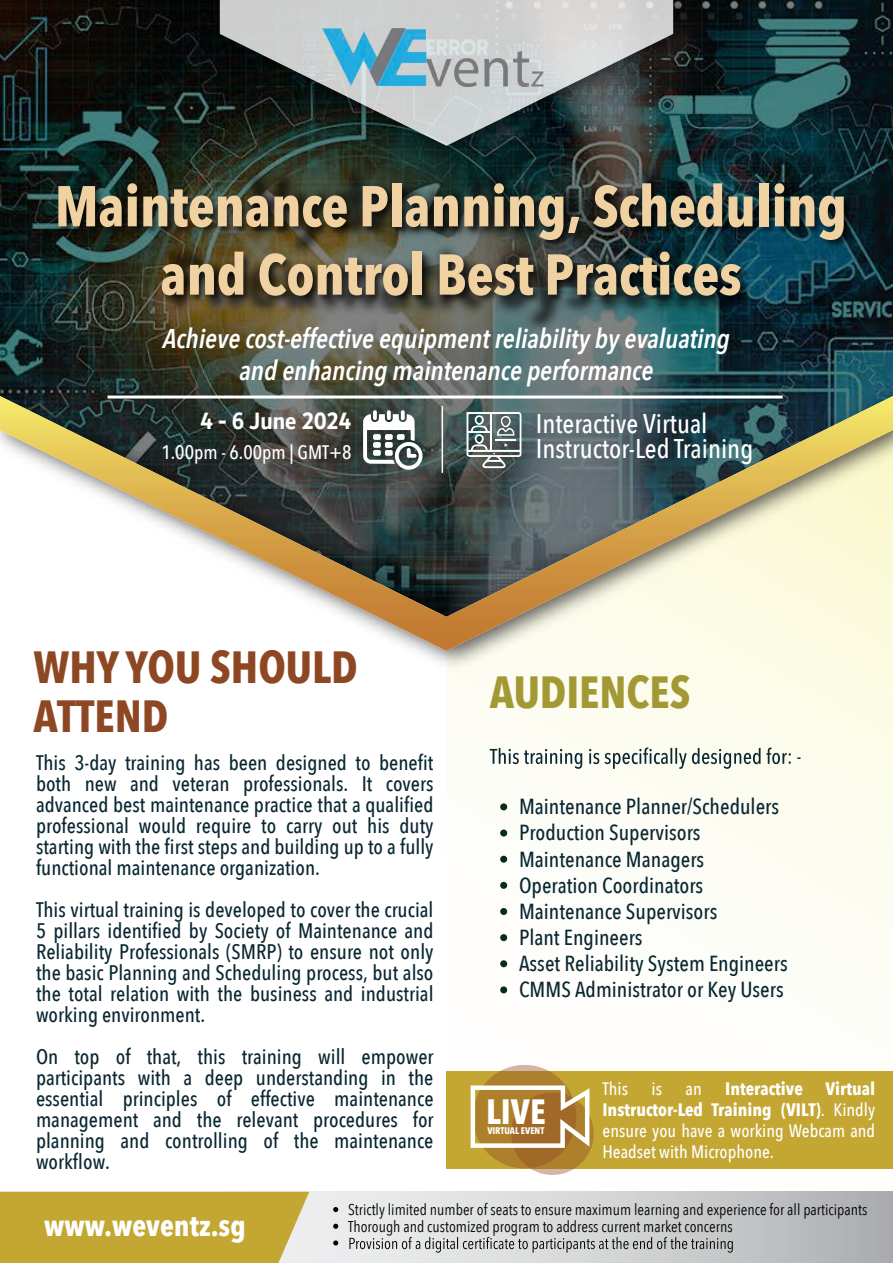
<style>
.page{position:relative;width:893px;height:1263px;background:#fff}
.page>*{position:absolute;margin:0;border:0;box-sizing:border-box;transform-origin:0 0}
.t1{font:700 56.85px/68.2px "Avenir Next Condensed";letter-spacing:-.005em;color:#f0d1a2;text-align:center}
.t2{font:700 45px/49.5px "Avenir Next Condensed";color:#8e4723}
.t3{font:700 45px "Avenir Next Condensed";color:#a39934}
.t4{font:700 34.95px "Avenir Next Condensed";color:#fff}
.t5{font:700 29.4px "Avenir Next Condensed";color:#fff}
.t6{font:italic 600 27px/32.4px "Avenir Next Condensed";letter-spacing:-.005em;color:#fff;text-align:center}
.t7{font:500 27px "Avenir Next Condensed";color:#fff}
.t8{font:700 25.5px "Dubai";color:#fff;scale:.9 1}
.t9{font:500 21.75px/26.1px "Avenir Next Condensed";color:#0a2732}
.t10{font:500 21px/21px "Avenir Next Condensed";color:#0a2732;text-align:justify}
.t11{font:500 19.5px "Avenir Next Condensed";color:#fff}
.t12{font:500 18px/21px "Avenir Next Condensed";color:#fff;text-align:justify}
.t13{font:15.6px "Avenir Next Condensed";color:#040503}
.t14{font:700 9.6px "Avenir Next Condensed";color:#fff}
.s1{font-weight:700}
</style>
<div class="page">
<img style="left:0;top:0;width:893px;height:374px">
<img style="left:198px;top:0;width:505px;height:155px">
<svg style="left:220px;top:0;width:453px;height:146px;background:#787f7e"></svg>
<img style="left:323px;top:29px;width:220px;height:72px">
<svg style="left:446px;top:681px;width:447px;height:511px"></svg>
<img style="left:0;top:374px;width:893px;height:307px">
<svg style="left:0;top:396px;width:893px;height:255px"></svg>
<svg style="left:309px;top:1192px;width:584px;height:71px;background:#d0d1d3"></svg>
<div style="left:0;top:1192px;width:309px;height:71px;background:#c4a632"></div>
<img style="left:157px;top:155px;width:597px;height:182px">
<hr style="left:108px;top:395px;width:675px;height:3px;background:#fff">
<svg style="left:363px;top:410px;width:60px;height:60px"></svg>
<svg style="left:467px;top:412px;width:54px;height:56px"></svg>
<hr style="left:442px;top:406px;width:1px;height:67px;background:#fff">
<svg style="left:349px;top:1237px;width:384px;height:16px;background:#b5b6b7"></svg>
<svg style="left:333px;top:1207px;width:5px;height:5px"></svg>
<svg style="left:333px;top:1224px;width:5px;height:5px"></svg>
<svg style="left:333px;top:1240px;width:5px;height:5px"></svg>
<svg style="left:490px;top:747px;width:311px;height:22px"></svg>
<div style="left:500px;top:803px;width:7px;height:7px;background:#072b18;border-radius:50%"></div>
<div style="left:500px;top:856px;width:7px;height:7px;background:#072b18;border-radius:50%"></div>
<div style="left:500px;top:829px;width:7px;height:7px;background:#072b18;border-radius:50%"></div>
<div style="left:500px;top:908px;width:7px;height:7px;background:#072b18;border-radius:50%"></div>
<div style="left:500px;top:934px;width:7px;height:7px;background:#072b18;border-radius:50%"></div>
<div style="left:500px;top:960px;width:7px;height:7px;background:#072b18;border-radius:50%"></div>
<div style="left:500px;top:986px;width:7px;height:7px;background:#072b18;border-radius:50%"></div>
<div style="left:500px;top:882px;width:7px;height:7px;background:#072b18;border-radius:50%"></div>
<div style="left:446px;top:1071px;width:447px;height:97px;background:#c4a632"></div>
<svg style="left:473px;top:1065px;width:103px;height:103px"></svg>
<svg style="left:511px;top:1092px;width:83px;height:83px"></svg>
<svg style="left:470px;top:1083px;width:122px;height:68px;background:#bc9557"></svg>
<img style="left:50px;top:174px;width:811px;height:148px">
<h1 class="t1" style="left:55px;top:172px;width:794px">Maintenance Planning, Scheduling and Control Best Practices</h1>
<p class="t6" style="left:163px;top:322px;width:569px">Achieve cost-effective equipment reliability by evaluating and enhancing maintenance performance</p>
<p class="t8" style="left:200px;top:405px;width:169px">4 - 6 June 2024</p>
<p class="t7" style="left:536px;top:407px;width:173px">Interactive Virtual</p>
<p class="t11" style="left:161px;top:440px;width:192px">1.00pm - 6.00pm | GMT+8</p>
<p class="t7" style="left:536px;top:433px;width:219px">Instructor-Led Training</p>
<h2 class="t2" style="left:33px;top:642px;width:326px">WHY YOU SHOULD<br>ATTEND</h2>
<p class="t10" style="left:36px;top:752px;width:399px">This 3-day training has been designed to benefit both new and veteran professionals. It covers advanced best maintenance practice that a qualified professional would require to carry out his duty starting with the first steps and building up to a fully functional maintenance organization.</p>
<p class="t10" style="left:36px;top:899px;width:399px">This virtual training is developed to cover the crucial 5 pillars identified by Society of Maintenance and Reliability Professionals (SMRP) to ensure not only the basic Planning and Scheduling process, but also the total relation with the business and industrial working environment.</p>
<p class="t10" style="left:36px;top:1046px;width:399px">On top of that, this training will empower participants with a deep understanding in the essential principles of effective maintenance management and the relevant procedures for planning and controlling of the maintenance workflow.</p>
<h2 class="t3" style="left:490px;top:665px;width:202px">AUDIENCES</h2>
<p class="t9" style="left:519px;top:794px;width:270px">Maintenance Planner/Schedulers<br>Production Supervisors<br>Maintenance Managers<br>Operation Coordinators<br>Maintenance Supervisors<br>Plant Engineers<br>Asset Reliability System Engineers<br>CMMS Administrator or Key Users</p>
<h3 class="t4" style="left:486px;top:1091px;width:61px">LIVE</h3>
<p class="t14" style="left:487px;top:1124px;width:59px">VIRTUAL EVENT</p>
<p class="t12" style="left:602px;top:1078px;width:274px;text-indent:123px"><span class="s1">Interactive Virtual Instructor-Led Training (VILT)</span>. Kindly ensure you have a working Webcam and Headset with Microphone.</p>
<p class="t12" style="left:602px;top:1078px;width:27px">This</p>
<p class="t12" style="left:651px;top:1078px;width:12px">is</p>
<p class="t12" style="left:685px;top:1078px;width:18px">an</p>
<p class="t13" style="left:348px;top:1196px;width:521px">Strictly limited number of seats to ensure maximum learning and experience for all participants</p>
<h3 class="t5" style="left:44px;top:1207px;width:203px">www.weventz.sg</h3>
<p class="t13" style="left:348px;top:1213px;width:386px">Thorough and customized program to address current market concerns</p>
</div>
